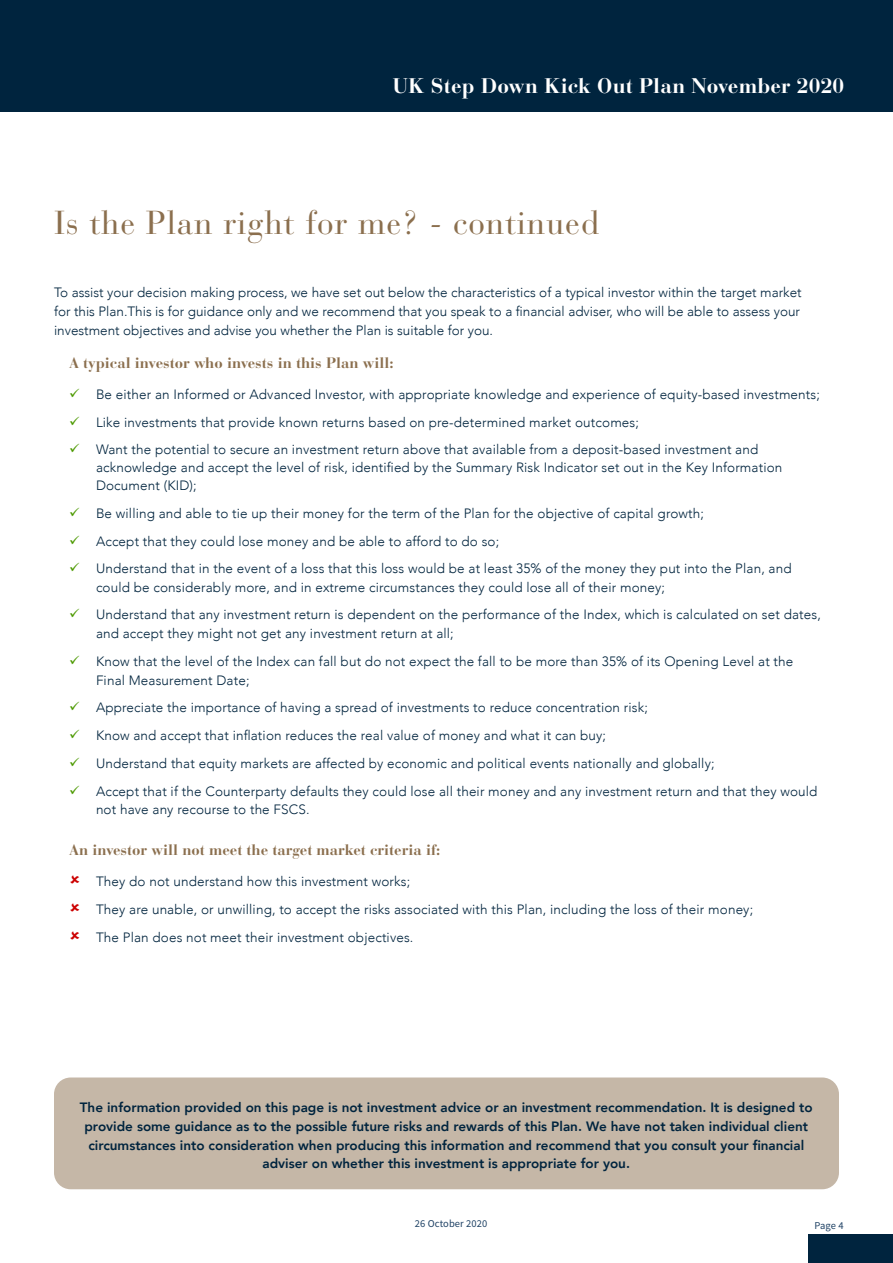
<style>
.page{position:relative;width:893px;height:1263px;background:#fff}
.page>*{position:absolute;margin:0;border:0;box-sizing:border-box;transform-origin:0 0}
.Heading{font:33px "Bauer Bodoni Std";letter-spacing:.025em;color:#8b6f4e}
.t1{font:700 21px "Bauer Bodoni Std";letter-spacing:.01em;color:#fff}
.Sub-sub_heading{font:700 15px "Bauer Bodoni Std";color:#8b6f4e}
.Body_Text{font:300 13.5px/18.8px "Avenir";letter-spacing:.01em;color:#00243e}
.Body_Text-2{font:800 13.5px/18.8px "Avenir";color:#00243e;text-align:center}
.t2{font:10.5px "Source Sans Pro";letter-spacing:.01em;color:#1e4164}
.s1{color:#4c9900}
</style>
<div class="page">
<div style="left:5px;top:0;width:888px;height:112px;background:#00243e"></div>
<div style="left:0;top:0;width:5px;height:112px;background:#00243e"></div>
<div style="left:808px;top:1234px;width:85px;height:29px;background:#00243e"></div>
<div style="left:54px;top:1077px;width:785px;height:112px;background:#c5b7a7;border-radius:17px"></div>
<h2 class="t1" style="left:393px;top:73px;width:453px">UK Step Down Kick Out Plan November 2020</h2>
<p class="Heading" style="left:54px;top:203px;width:546px">Is the Plan right for me? - continued</p>
<p class="Body_Text" style="left:54px;top:283px;width:749px">To assist your decision making process, we have set out below the characteristics of a typical investor within the target market for this Plan.This is for guidance only and we recommend that you speak to a financial adviser, who will be able to assess your investment objectives and advise you whether the Plan is suitable for you.</p>
<p class="Sub-sub_heading" style="left:69px;top:354px;width:326px">A typical investor who invests in this Plan will:</p>
<p class="Body_Text" style="left:69px;top:385px;width:752px"><span class="s1">✓</span> Be either an Informed or Advanced Investor, with appropriate knowledge and experience of equity-based investments;</p>
<p class="Body_Text" style="left:69px;top:413px;width:571px"><span class="s1">✓</span> Like investments that provide known returns based on pre-determined market outcomes;</p>
<p class="Body_Text" style="left:96px;top:440px;width:688px;line-height:18.3px;text-indent:-27px"><span class="s1">✓</span> Want the potential to secure an investment return above that available from a deposit-based investment and acknowledge and accept the level of risk, identified by the Summary Risk Indicator set out in the Key Information<br>Document (KID);</p>
<p class="Body_Text" style="left:69px;top:504px;width:636px"><span class="s1">✓</span> Be willing and able to tie up their money for the term of the Plan for the objective of capital growth;</p>
<p class="Body_Text" style="left:69px;top:532px;width:432px"><span class="s1">✓</span> Accept that they could lose money and be able to afford to do so;</p>
<p class="Body_Text" style="left:96px;top:559px;width:697px;text-indent:-27px"><span class="s1">✓</span> Understand that in the event of a loss that this loss would be at least 35% of the money they put into the Plan, and could be considerably more, and in extreme circumstances they could lose all of their money;</p>
<p class="Body_Text" style="left:96px;top:605px;width:726px;text-indent:-27px"><span class="s1">✓</span> Understand that any investment return is dependent on the performance of the Index, which is calculated on set dates, and accept they might not get any investment return at all;</p>
<p class="Body_Text" style="left:96px;top:652px;width:699px;text-indent:-27px"><span class="s1">✓</span> Know that the level of the Index can fall but do not expect the fall to be more than 35% of its Opening Level at the<br>Final Measurement Date;</p>
<p class="Body_Text" style="left:69px;top:698px;width:580px"><span class="s1">✓</span> Appreciate the importance of having a spread of investments to reduce concentration risk;</p>
<p class="Body_Text" style="left:69px;top:726px;width:539px"><span class="s1">✓</span> Know and accept that inflation reduces the real value of money and what it can buy;</p>
<p class="Body_Text" style="left:69px;top:754px;width:647px"><span class="s1">✓</span> Understand that equity markets are affected by economic and political events nationally and globally;</p>
<p class="Body_Text" style="left:96px;top:782px;width:723px;text-indent:-27px"><span class="s1">✓</span> Accept that if the Counterparty defaults they could lose all their money and any investment return and that they would not have any recourse to the FSCS.</p>
<p class="Sub-sub_heading" style="left:69px;top:841px;width:373px">An investor will not meet the target market criteria if:</p>
<p class="Body_Text" style="left:96px;top:872px;width:316px">They do not understand how this investment works;</p>
<p class="Body_Text" style="left:96px;top:900px;width:659px">They are unable, or unwilling, to accept the risks associated with this Plan, including the loss of their money;</p>
<p class="Body_Text" style="left:96px;top:928px;width:319px">The Plan does not meet their investment objectives.</p>
<p class="Body_Text-2" style="left:80px;top:1098px;width:734px">The information provided on this page is not investment advice or an investment recommendation. It is designed to provide some guidance as to the possible future risks and rewards of this Plan. We have not taken individual client circumstances into consideration when producing this information and recommend that you consult your financial adviser on whether this investment is appropriate for you.</p>
<p class="t2" style="left:415px;top:1217px;width:74px">26 October 2020</p>
<p class="t2" style="left:815px;top:1218px;width:30px">Page 4</p>
</div>
